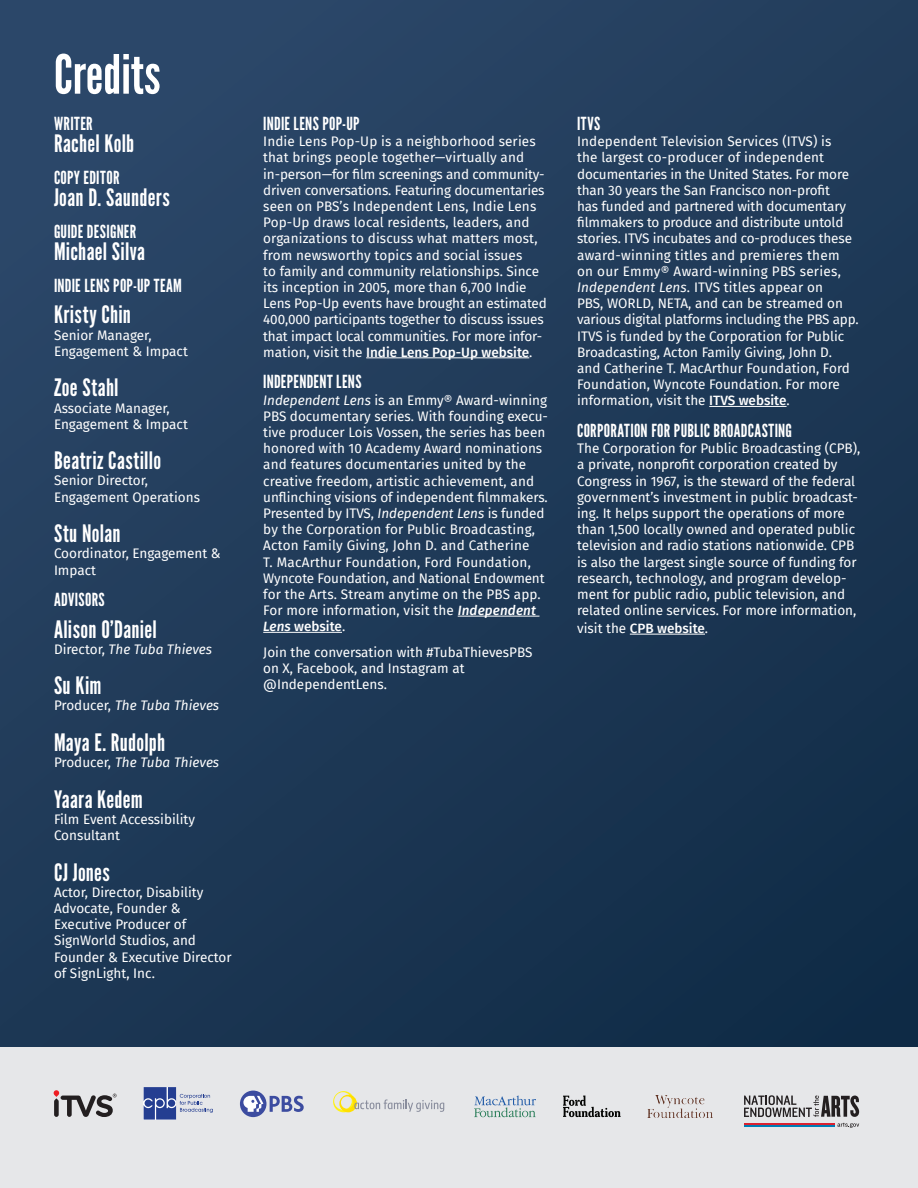
<style>
.page{position:relative;width:918px;height:1188px;background:#fff}
.page>*{position:absolute;margin:0;border:0;box-sizing:border-box;transform-origin:0 0}
.t1{font:54px "League Gothic";color:#fff}
.H6_Space_Before{font:24px "League Gothic";letter-spacing:.015em;color:#fff}
.t2{font:18px "League Gothic";letter-spacing:.02em;color:#fff}
.Paragraph_Style_Cred{font:13.5px/16.2px "Fira Sans";color:#fff}
.H6_Space_Before-2{font:italic 13.5px "Fira Sans";color:#fff}
.Paragraph_Style_Cred-2{font:italic 13.5px "Fira Sans";color:#fff}
.Paragraph_Style_Cred-3{font:500 13.5px "Fira Sans";color:#fff}
.s1{font-style:normal}
.s2{font-weight:500}
.s3{font-style:italic}
.s4{font-weight:500;font-style:italic}
.s5{font-weight:400}
</style>
<div class="page">
<div style="left:0;top:0;width:918px;height:1047px;background:linear-gradient(to right,#264161,#18334f)"></div>
<div style="left:0;top:1047px;width:918px;height:141px;background:#e6e7e9"></div>
<hr style="left:366px;top:357px;width:163px;height:1px;background:#fff">
<hr style="left:458px;top:616px;width:81px;height:1px;background:#fff">
<hr style="left:263px;top:632px;width:79px;height:1px;background:#fff">
<hr style="left:709px;top:406px;width:78px;height:1px;background:#fff">
<hr style="left:630px;top:634px;width:75px;height:1px;background:#fff">
<hr style="left:744px;top:1125px;width:91px;height:1px;background:#fff">
<hr style="left:744px;top:1124px;width:91px;height:1px;background:#db2230">
<hr style="left:744px;top:1126px;width:91px;height:1px;background:#007db5">
<svg style="left:744px;top:1095px;width:115px;height:22px"></svg>
<svg style="left:837px;top:1123px;width:22px;height:5px"></svg>
<svg style="left:474px;top:1096px;width:62px;height:21px"></svg>
<div style="left:240px;top:1091px;width:26px;height:26px;background:#3c4ca0;border-radius:50%"></div>
<svg style="left:270px;top:1096px;width:34px;height:16px"></svg>
<svg style="left:243px;top:1096px;width:20px;height:16px"></svg>
<img style="left:648px;top:1096px;width:64px;height:21px">
<svg style="left:563px;top:1096px;width:58px;height:21px"></svg>
<svg style="left:54px;top:1090px;width:63px;height:27px"></svg>
<svg style="left:144px;top:1087px;width:69px;height:33px"></svg>
<svg style="left:333px;top:1091px;width:111px;height:21px"></svg>
<h1 class="t1" style="left:54px;top:42px;width:108px">Credits</h1>
<h5 class="t2" style="left:54px;top:113px;width:40px">WRITER</h5>
<h6 class="H6_Space_Before" style="left:54px;top:130px;width:82px">Rachel Kolb</h6>
<h5 class="t2" style="left:54px;top:167px;width:67px">COPY EDITOR</h5>
<h6 class="H6_Space_Before" style="left:54px;top:184px;width:117px">Joan D. Saunders</h6>
<h5 class="t2" style="left:54px;top:221px;width:84px">GUIDE DESIGNER</h5>
<h6 class="H6_Space_Before" style="left:54px;top:238px;width:93px">Michael Silva</h6>
<h5 class="t2" style="left:54px;top:275px;width:129px">INDIE LENS POP-UP TEAM</h5>
<p class="H6_Space_Before" style="left:54px;top:301px;width:79px">Kristy Chin</p>
<p class="Paragraph_Style_Cred" style="left:54px;top:326px;width:135px">Senior Manager,<br>Engagement &amp; Impact</p>
<p class="H6_Space_Before" style="left:54px;top:373px;width:66px">Zoe Stahl</p>
<p class="Paragraph_Style_Cred" style="left:54px;top:399px;width:135px">Associate Manager,<br>Engagement &amp; Impact</p>
<p class="H6_Space_Before" style="left:54px;top:446px;width:109px">Beatriz Castillo</p>
<p class="Paragraph_Style_Cred" style="left:54px;top:472px;width:148px">Senior Director,<br>Engagement Operations</p>
<p class="H6_Space_Before" style="left:54px;top:519px;width:68px">Stu Nolan</p>
<p class="Paragraph_Style_Cred" style="left:54px;top:545px;width:168px">Coordinator, Engagement &amp;<br>Impact</p>
<h5 class="t2" style="left:54px;top:589px;width:52px">ADVISORS</h5>
<p class="H6_Space_Before" style="left:54px;top:615px;width:104px">Alison O’Daniel</p>
<p class="Paragraph_Style_Cred-2" style="left:54px;top:639px;width:160px"><span class="s1">Director,</span> The Tuba Thieves</p>
<p class="H6_Space_Before" style="left:54px;top:671px;width:49px">Su Kim</p>
<p class="H6_Space_Before-2" style="left:54px;top:696px;width:167px"><span class="s1">Producer,</span> The Tuba Thieves</p>
<p class="H6_Space_Before" style="left:54px;top:728px;width:113px">Maya E. Rudolph</p>
<p class="H6_Space_Before-2" style="left:54px;top:752px;width:167px"><span class="s1">Producer,</span> The Tuba Thieves</p>
<p class="H6_Space_Before" style="left:54px;top:785px;width:90px">Yaara Kedem</p>
<p class="Paragraph_Style_Cred" style="left:54px;top:811px;width:143px">Film Event Accessibility<br>Consultant</p>
<p class="H6_Space_Before" style="left:54px;top:858px;width:57px">CJ Jones</p>
<p class="Paragraph_Style_Cred" style="left:54px;top:884px;width:179px">Actor, Director, Disability<br>Advocate, Founder &amp;<br>Executive Producer of<br>SignWorld Studios, and<br>Founder &amp; Executive Director of SignLight, Inc.</p>
<h5 class="t2" style="left:263px;top:113px;width:98px">INDIE LENS POP-UP</h5>
<p class="Paragraph_Style_Cred" style="left:263px;top:133px;width:285px">Indie Lens Pop-Up is a neighborhood series that brings people together—virtually and in-person—for film screenings and community&shy;driven conversations. Featuring documentaries seen on PBS’s Independent Lens, Indie Lens Pop-Up draws local residents, leaders, and organizations to discuss what matters most, from newsworthy topics and social issues<br>to family and community relationships. Since its inception in 2005, more than 6,700 Indie Lens Pop-Up events have brought an estimated 400,000 participants together to discuss issues that impact local communities. For more infor&shy;mation, visit the <span class="s2">Indie Lens Pop-Up website</span>.</p>
<h5 class="t2" style="left:263px;top:371px;width:100px">INDEPENDENT LENS</h5>
<p class="Paragraph_Style_Cred" style="left:263px;top:391px;width:286px"><span class="s3">Independent Lens</span> is an Emmy® Award-winning PBS documentary series. With founding execu&shy;tive producer Lois Vossen, the series has been honored with 10 Academy Award nominations and features documentaries united by the creative freedom, artistic achievement, and unflinching visions of independent filmmakers.<br>Presented by ITVS, <span class="s3">Independent Lens</span> is funded by the Corporation for Public Broadcasting, Acton Family Giving, John D. and Catherine<br>T. MacArthur Foundation, Ford Foundation, Wyncote Foundation, and National Endowment for the Arts. Stream anytime on the PBS app.<br>For more information, visit the <span class="s4">Independent Lens</span> <span class="s2">website</span>.</p>
<p class="Paragraph_Style_Cred" style="left:263px;top:643px;width:271px">Join the conversation with #TubaThievesPBS on X, Facebook, and Instagram at @IndependentLens.</p>
<h5 class="t2" style="left:577px;top:113px;width:25px">ITVS</h5>
<p class="Paragraph_Style_Cred" style="left:577px;top:133px;width:283px">Independent Television Services (ITVS) is<br>the largest co-producer of independent documentaries in the United States. For more than 30 years the San Francisco non-profit<br>has funded and partnered with documentary filmmakers to produce and distribute untold stories. ITVS incubates and co-produces these award-winning titles and premieres them on our Emmy® Award-winning PBS series, <span class="s3">Independent Lens</span>. ITVS titles appear on<br>PBS, WORLD, NETA, and can be streamed on various digital platforms including the PBS app.<br>ITVS is funded by the Corporation for Public Broadcasting, Acton Family Giving, John D. and Catherine T. MacArthur Foundation, Ford Foundation, Wyncote Foundation. For more information, visit the <span class="s2">ITVS website</span>.</p>
<h5 class="t2" style="left:577px;top:420px;width:216px">CORPORATION FOR PUBLIC BROADCASTING</h5>
<p class="Paragraph_Style_Cred" style="left:577px;top:440px;width:285px">The Corporation for Public Broadcasting (CPB), a private, nonprofit corporation created by Congress in 1967, is the steward of the federal government’s investment in public broadcast&shy;ing. It helps support the operations of more than 1,500 locally owned and operated public television and radio stations nationwide. CPB is also the largest single source of funding for research, technology, and program develop&shy;ment for public radio, public television, and related online services. For more information,</p>
<p class="Paragraph_Style_Cred-3" style="left:577px;top:618px;width:133px"><span class="s5">visit the</span> CPB website<span class="s5">.</span></p>
</div>
